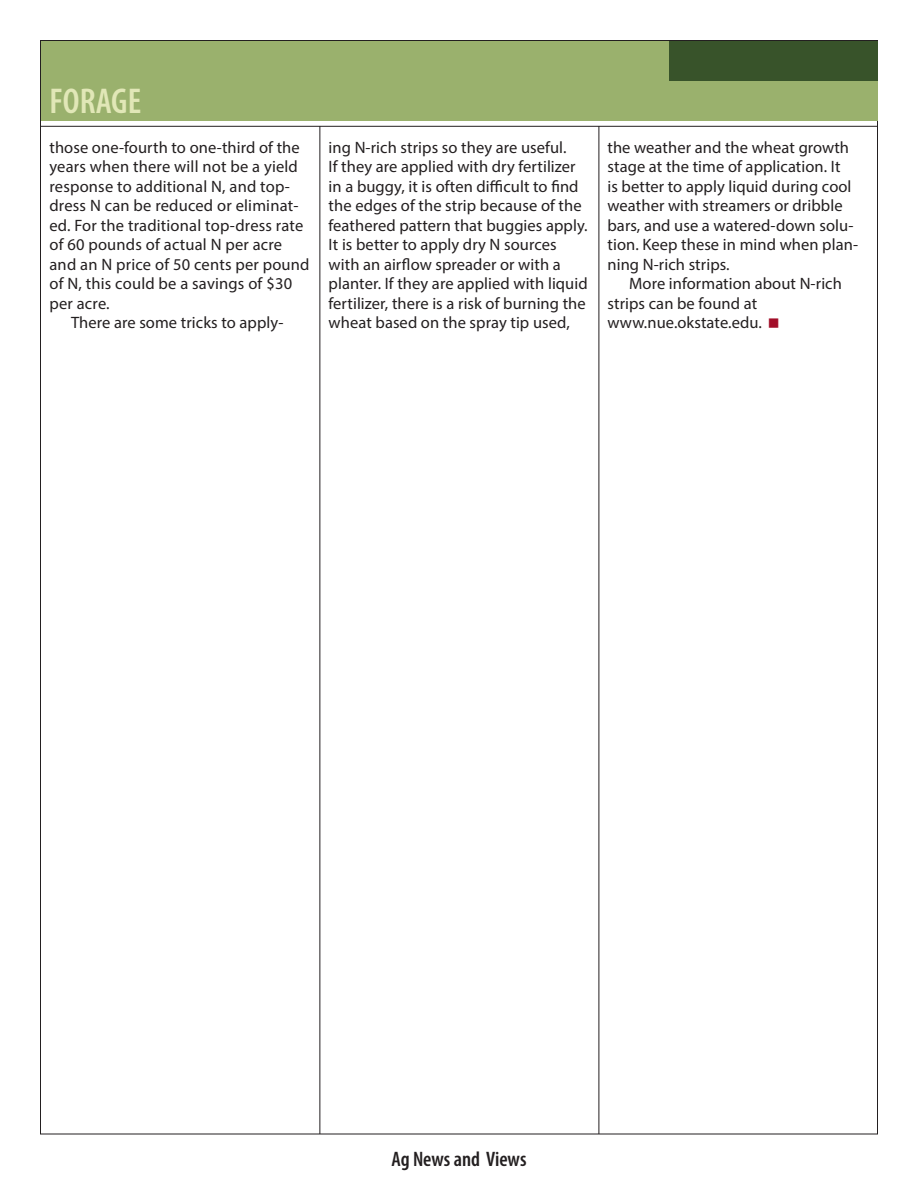
<style>
.page{position:relative;width:918px;height:1188px;background:#fff}
.page>*{position:absolute;margin:0;border:0;box-sizing:border-box;transform-origin:0 0}
.t1{font:600 condensed 36px "Myriad Pro";color:#e1e7b7}
.t2{font:600 condensed 21px "Myriad Pro";color:#231f20}
.t3{font:16.5px/19.5px "Myriad Pro";letter-spacing:.005em;color:#231f20}
</style>
<div class="page">
<hr style="left:40px;top:126px;width:838px;height:1px;background:#231f20">
<hr style="left:320px;top:126px;width:1px;height:1008px;background:#231f20">
<hr style="left:599px;top:126px;width:1px;height:1008px;background:#231f20">
<div style="left:41px;top:41px;width:836px;height:79px;background:#9ab16d"></div>
<div style="left:669px;top:41px;width:208px;height:39px;background:#38532a"></div>
<h1 class="t1" style="left:50px;top:79px;width:93px">FORAGE</h1>
<p class="t3" style="left:49px;top:137px;width:252px">those one-fourth to one-third of the</p>
<p class="t3" style="left:49px;top:157px;width:250px">years when there will not be a yield</p>
<p class="t3" style="left:49px;top:176px;width:242px">response to additional N, and top-</p>
<p class="t3" style="left:49px;top:196px;width:250px">dress N can be reduced or eliminat-</p>
<p class="t3" style="left:49px;top:215px;width:255px">ed. For the traditional top-dress rate</p>
<p class="t3" style="left:49px;top:235px;width:234px">of 60 pounds of actual N per acre</p>
<p class="t3" style="left:49px;top:254px;width:262px">and an N price of 50 cents per pound</p>
<p class="t3" style="left:49px;top:274px;width:244px">of N, this could be a savings of $30</p>
<p class="t3" style="left:49px;top:293px;width:62px">per acre.</p>
<p class="t3" style="left:71px;top:313px;width:214px">There are some tricks to apply-</p>
<p class="t3" style="left:329px;top:137px;width:261px">ing N-rich strips so they are useful.<br>If they are applied with dry fertilizer in a buggy, it is often difficult to find the edges of the strip because of the feathered pattern that buggies apply.<br>It is better to apply dry N sources with an airflow spreader or with a planter. If they are applied with liquid fertilizer, there is a risk of burning the wheat based on the spray tip used,</p>
<p class="t3" style="left:608px;top:137px;width:252px">the weather and the wheat growth stage at the time of application. It<br>is better to apply liquid during cool weather with streamers or dribble bars, and use a watered-down solu&shy;tion. Keep these in mind when plan&shy;ning N-rich strips.</p>
<p class="t3" style="left:608px;top:274px;width:236px;text-indent:22px">More information about N-rich strips can be found at www.nue.okstate.edu.</p>
<p class="t2" style="left:391px;top:1146px;width:137px">Ag News and Views</p>
</div>
